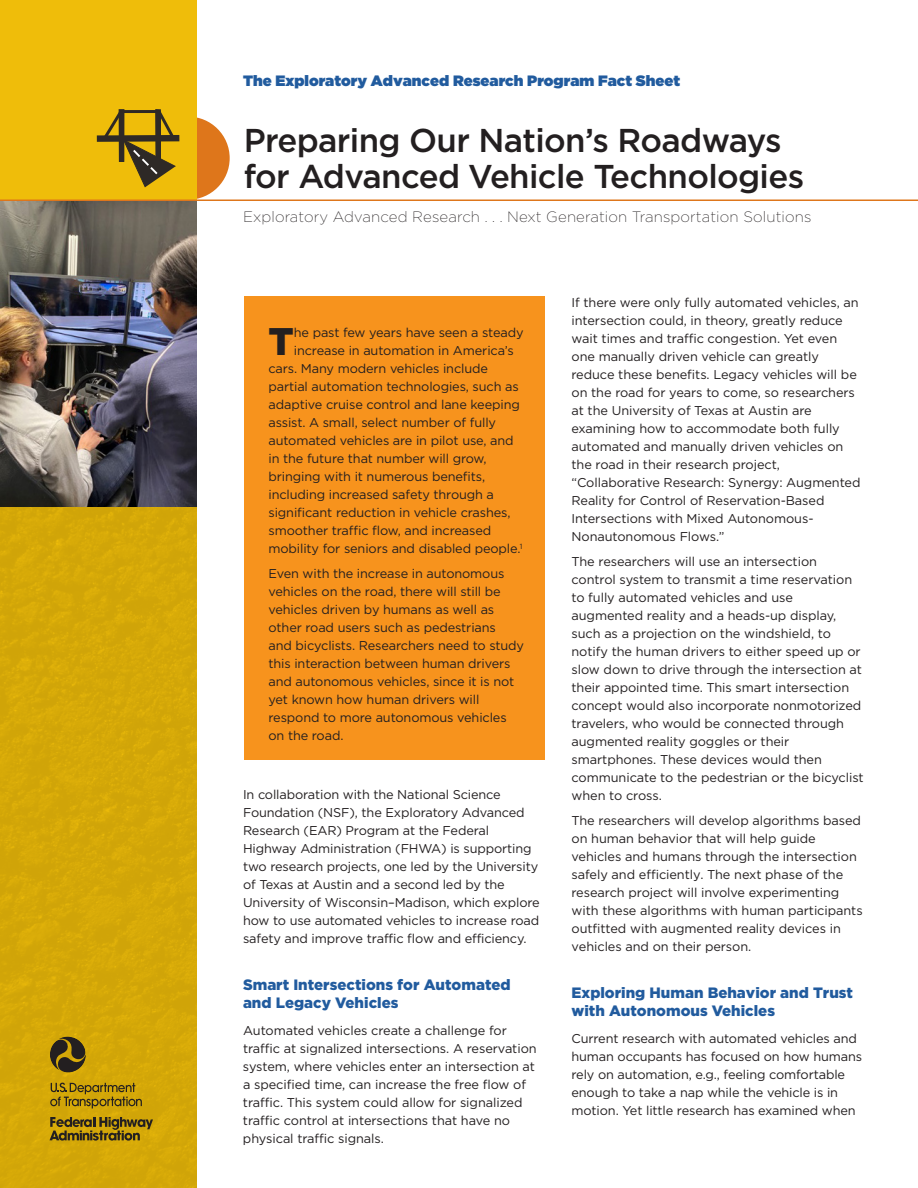
<style>
.page{position:relative;width:918px;height:1188px;background:#fff}
.page>*{position:absolute;margin:0;border:0;box-sizing:border-box;transform-origin:0 0}
.t1{font:900 38.4px "Gotham";color:#231f20}
.t2{font:500 33px/36px "Gotham";letter-spacing:-.02em;color:#231f20}
.t3{font:900 15px/18px "Gotham";color:#215b9e}
.t4{font:200 15px "Gotham";letter-spacing:.01em;color:#231f20}
.t5{font:900 15px "Gotham";color:#215b9e}
.t6{font:12.75px/18px "Gotham";letter-spacing:-.01em;color:#231f20}
</style>
<div class="page">
<div style="left:147px;top:117px;width:83px;height:83px;background:#de761b;border-radius:50%"></div>
<div style="left:0;top:0;width:196px;height:1188px;background:#efbd0a"></div>
<img style="left:0;top:201px;width:196px;height:987px">
<div style="left:244px;top:297px;width:301px;height:463px;background:#f7931d"></div>
<svg style="left:50px;top:1117px;width:103px;height:24px"></svg>
<svg style="left:50px;top:1083px;width:92px;height:25px"></svg>
<svg style="left:50px;top:1037px;width:36px;height:36px"></svg>
<svg style="left:100px;top:109px;width:77px;height:78px"></svg>
<hr style="left:0;top:200px;width:918px;height:1px;background:#de761b">
<p class="t5" style="left:243px;top:70px;width:439px">The Exploratory Advanced Research Program Fact Sheet</p>
<h2 class="t2" style="left:244px;top:122px;width:562px">Preparing Our Nation’s Roadways for Advanced Vehicle Technologies</h2>
<p class="t4" style="left:243px;top:208px;width:570px">Exploratory Advanced Research . . . Next Generation Transportation Solutions</p>
<h1 class="t1" style="left:268px;top:315px;width:27px">T</h1>
<p class="t6" style="left:294px;top:323px;width:231px">he past few years have seen a steady</p>
<p class="t6" style="left:294px;top:341px;width:222px">increase in automation in America’s</p>
<p class="t6" style="left:269px;top:359px;width:221px">cars. Many modern vehicles include</p>
<p class="t6" style="left:269px;top:377px;width:252px">partial automation technologies, such as</p>
<p class="t6" style="left:269px;top:395px;width:253px">adaptive cruise control and lane keeping</p>
<p class="t6" style="left:269px;top:413px;width:229px">assist. A small, select number of fully</p>
<p class="t6" style="left:269px;top:431px;width:247px">automated vehicles are in pilot use, and</p>
<p class="t6" style="left:269px;top:449px;width:220px">in the future that number will grow,</p>
<p class="t6" style="left:269px;top:467px;width:218px">bringing with it numerous benefits,</p>
<p class="t6" style="left:269px;top:485px;width:227px">including increased safety through a</p>
<p class="t6" style="left:269px;top:503px;width:244px">significant reduction in vehicle crashes,</p>
<p class="t6" style="left:269px;top:521px;width:224px">smoother traffic flow, and increased</p>
<p class="t6" style="left:269px;top:539px;width:255px">mobility for seniors and disabled people.<sup>1</sup></p>
<p class="t6" style="left:268px;top:564px;width:257px">Even with the increase in autonomous vehicles on the road, there will still be vehicles driven by humans as well as other road users such as pedestrians<br>and bicyclists. Researchers need to study this interaction between human drivers and autonomous vehicles, since it is not yet known how human drivers will respond to more autonomous vehicles on the road.</p>
<p class="t6" style="left:243px;top:785px;width:298px">In collaboration with the National Science Foundation (NSF), the Exploratory Advanced Research (EAR) Program at the Federal Highway Administration (FHWA) is supporting two research projects, one led by the University of Texas at Austin and a second led by the University of Wisconsin–Madison, which explore how to use automated vehicles to increase road safety and improve traffic flow and efficiency.</p>
<p class="t3" style="left:243px;top:975px;width:269px">Smart Intersections for Automated and Legacy Vehicles</p>
<p class="t6" style="left:243px;top:1021px;width:295px">Automated vehicles create a challenge for traffic at signalized intersections. A reservation system, where vehicles enter an intersection at a specified time, can increase the free flow of traffic. This system could allow for signalized traffic control at intersections that have no physical traffic signals.</p>
<p class="t6" style="left:571px;top:293px;width:291px">If there were only fully automated vehicles, an intersection could, in theory, greatly reduce wait times and traffic congestion. Yet even one manually driven vehicle can greatly reduce these benefits. Legacy vehicles will be on the road for years to come, so researchers at the University of Texas at Austin are examining how to accommodate both fully automated and manually driven vehicles on the road in their research project, “Collaborative Research: Synergy: Augmented Reality for Control of Reservation-Based Intersections with Mixed Autonomous-Nonautonomous Flows.”</p>
<p class="t6" style="left:571px;top:552px;width:294px">The researchers will use an intersection control system to transmit a time reservation to fully automated vehicles and use augmented reality and a heads-up display, such as a projection on the windshield, to notify the human drivers to either speed up or slow down to drive through the intersection at their appointed time. This smart intersection concept would also incorporate nonmotorized travelers, who would be connected through augmented reality goggles or their smartphones. These devices would then communicate to the pedestrian or the bicyclist when to cross.</p>
<p class="t6" style="left:572px;top:811px;width:293px">The researchers will develop algorithms based on human behavior that will help guide vehicles and humans through the intersection safely and efficiently. The next phase of the research project will involve experimenting with these algorithms with human participants outfitted with augmented reality devices in vehicles and on their person.</p>
<p class="t3" style="left:572px;top:983px;width:283px">Exploring Human Behavior and Trust with Autonomous Vehicles</p>
<p class="t6" style="left:572px;top:1029px;width:292px">Current research with automated vehicles and human occupants has focused on how humans rely on automation, e.g., feeling comfortable enough to take a nap while the vehicle is in motion. Yet little research has examined when</p>
</div>
